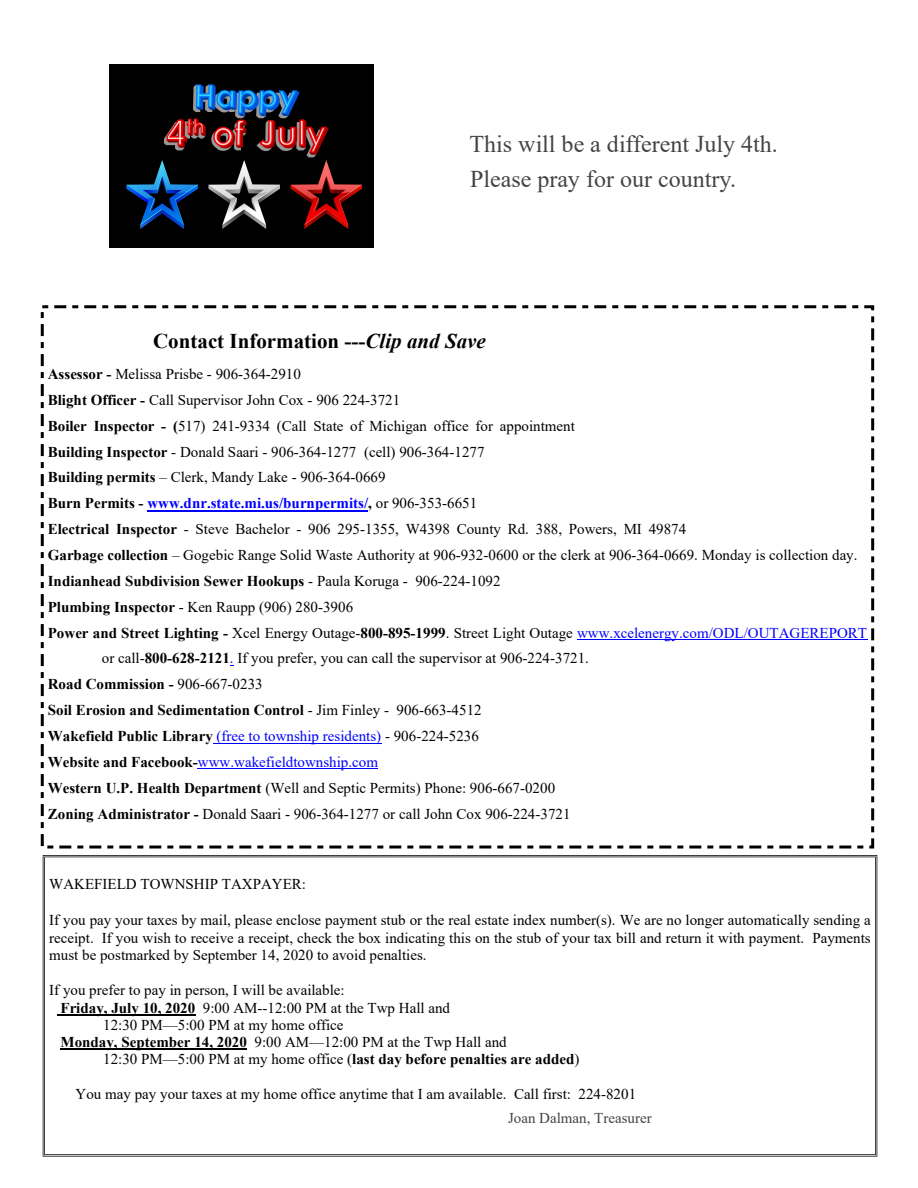
<style>
.page{position:relative;width:918px;height:1188px;background:#fff}
.page>*{position:absolute;margin:0;border:0;box-sizing:border-box;transform-origin:0 0}
.t1{font:24px/35.1px "Times New Roman";color:#444}
.t2{font:700 21px "Times New Roman";color:#000}
.t3{font:15px/17.4px "Times New Roman";color:#000;text-align:justify}
.t4{font:700 15px "Times New Roman";color:#000}
.t5{font:15px "Times New Roman";color:#00f}
.t6{font:700 15px "Times New Roman";color:#00f}
.t7{font:15px "Times New Roman";color:#444}
.s1{font-style:italic}
.s2{font-weight:700}
.s3{color:#000}
.s4{font-weight:400;color:#000}
.s5{font-weight:400}
.s6{font-weight:400;color:#00f}
.s7{color:#00f}
.s8{font-weight:700;color:#000}
</style>
<div class="page">
<div style="left:41px;top:305px;width:833px;height:544px;border:3px dashed #000"></div>
<hr style="left:147px;top:510px;width:221px;height:1px;background:#00f">
<hr style="left:577px;top:639px;width:290px;height:1px;background:#00f">
<hr style="left:213px;top:743px;width:168px;height:1px;background:#00f">
<hr style="left:198px;top:769px;width:180px;height:1px;background:#00f">
<svg style="left:43px;top:855px;width:834px;height:302px"></svg>
<hr style="left:57px;top:1014px;width:138px;height:2px;background:#000">
<hr style="left:61px;top:1049px;width:186px;height:1px;background:#000">
<img style="left:110px;top:65px;width:263px;height:183px">
<h1 class="t1" style="left:470px;top:129px;width:310px">This will be a different July 4th.<br>Please pray for our country.</h1>
<h2 class="t2" style="left:153px;top:334px;width:334px">Contact Information ---<span class="s1">Clip and Save</span></h2>
<p class="t3" style="left:48px;top:367px;width:255px"><span class="s2">Assessor -</span> Melissa Prisbe - 906-364-2910</p>
<p class="t3" style="left:48px;top:393px;width:354px"><span class="s2">Blight Officer -</span> Call Supervisor John Cox - 906 224-3721</p>
<p class="t3" style="left:48px;top:418px;width:529px"><span class="s2">Boiler Inspector - (</span>517) 241-9334 (Call State of Michigan office for appointment</p>
<p class="t3" style="left:48px;top:444px;width:438px"><span class="s2">Building Inspector</span> - Donald Saari - 906-364-1277 (cell) 906-364-1277</p>
<p class="t3" style="left:48px;top:470px;width:339px"><span class="s2">Building permits</span> – Clerk, Mandy Lake - 906-364-0669</p>
<p class="t6" style="left:48px;top:498px;width:431px"><span class="s3">Burn Permits -</span> www.dnr.state.mi.us/burnpermits/<span class="s3">,</span> <span class="s4">or 906-353-6651</span></p>
<p class="t3" style="left:48px;top:522px;width:640px"><span class="s2">Electrical Inspector</span> - Steve Bachelor - 906 295-1355, W4398 County Rd. 388, Powers, MI 49874</p>
<p class="t3" style="left:48px;top:548px;width:811px"><span class="s2">Garbage collection</span> – Gogebic Range Solid Waste Authority at 906-932-0600 or the clerk at 906-364-0669. Monday is collection day.</p>
<p class="t4" style="left:48px;top:576px;width:454px">Indianhead Subdivision Sewer Hookups <span class="s5">- Paula Koruga - 906-224-1092</span></p>
<p class="t3" style="left:48px;top:599px;width:307px"><span class="s2">Plumbing Inspector</span> - Ken Raupp (906) 280-3906</p>
<p class="t4" style="left:48px;top:627px;width:821px">Power and Street Lighting - <span class="s5">Xcel Energy Outage-</span>800-895-1999<span class="s5">. Street Light Outage</span> <span class="s6">www.xcelenergy.com/ODL/OUTAGEREPORT</span></p>
<p class="t3" style="left:102px;top:651px;width:489px">or call-<span class="s2">800-628-2121</span><span class="s7">.</span> If you prefer, you can call the supervisor at 906-224-3721.</p>
<p class="t4" style="left:48px;top:679px;width:216px">Road Commission - <span class="s5">906-667-0233</span></p>
<p class="t4" style="left:48px;top:705px;width:435px">Soil Erosion and Sedimentation Control <span class="s5">- Jim Finley - 906-663-4512</span></p>
<p class="t5" style="left:48px;top:731px;width:433px"><span class="s8">Wakefield Public Library</span> (free to township residents) <span class="s3">- 906-224-5236</span></p>
<p class="t5" style="left:48px;top:757px;width:332px"><span class="s8">Website and Facebook-</span>www.wakefieldtownship.com</p>
<p class="t3" style="left:48px;top:780px;width:509px"><span class="s2">Western U.P. Health Department</span> (Well and Septic Permits) Phone: 906-667-0200</p>
<p class="t3" style="left:48px;top:806px;width:524px"><span class="s2">Zoning Administrator -</span> Donald Saari - 906-364-1277 or call John Cox 906-224-3721</p>
<p class="t3" style="left:49px;top:877px;width:258px">WAKEFIELD TOWNSHIP TAXPAYER:</p>
<p class="t3" style="left:49px;top:913px;width:823px">If you pay your taxes by mail, please enclose payment stub or the real estate index number(s). We are no longer automatically sending a receipt. If you wish to receive a receipt, check the box indicating this on the stub of your tax bill and return it with payment. Payments must be postmarked by September 14, 2020 to avoid penalties.</p>
<p class="t3" style="left:49px;top:983px;width:297px">If you prefer to pay in person, I will be available:</p>
<p class="t3" style="left:61px;top:1000px;width:391px"><span class="s2">Friday, July 10, 2020</span> 9:00 AM--12:00 PM at the Twp Hall and</p>
<p class="t3" style="left:103px;top:1017px;width:242px">12:30 PM—5:00 PM at my home office</p>
<p class="t3" style="left:61px;top:1035px;width:448px"><span class="s2">Monday, September 14, 2020</span> 9:00 AM—12:00 PM at the Twp Hall and</p>
<p class="t3" style="left:103px;top:1052px;width:478px">12:30 PM—5:00 PM at my home office (<span class="s2">last day before penalties are added</span>)</p>
<p class="t3" style="left:76px;top:1086px;width:562px">You may pay your taxes at my home office anytime that I am available. Call first: 224-8201</p>
<p class="t7" style="left:508px;top:1113px;width:145px">Joan Dalman, Treasurer</p>
</div>
